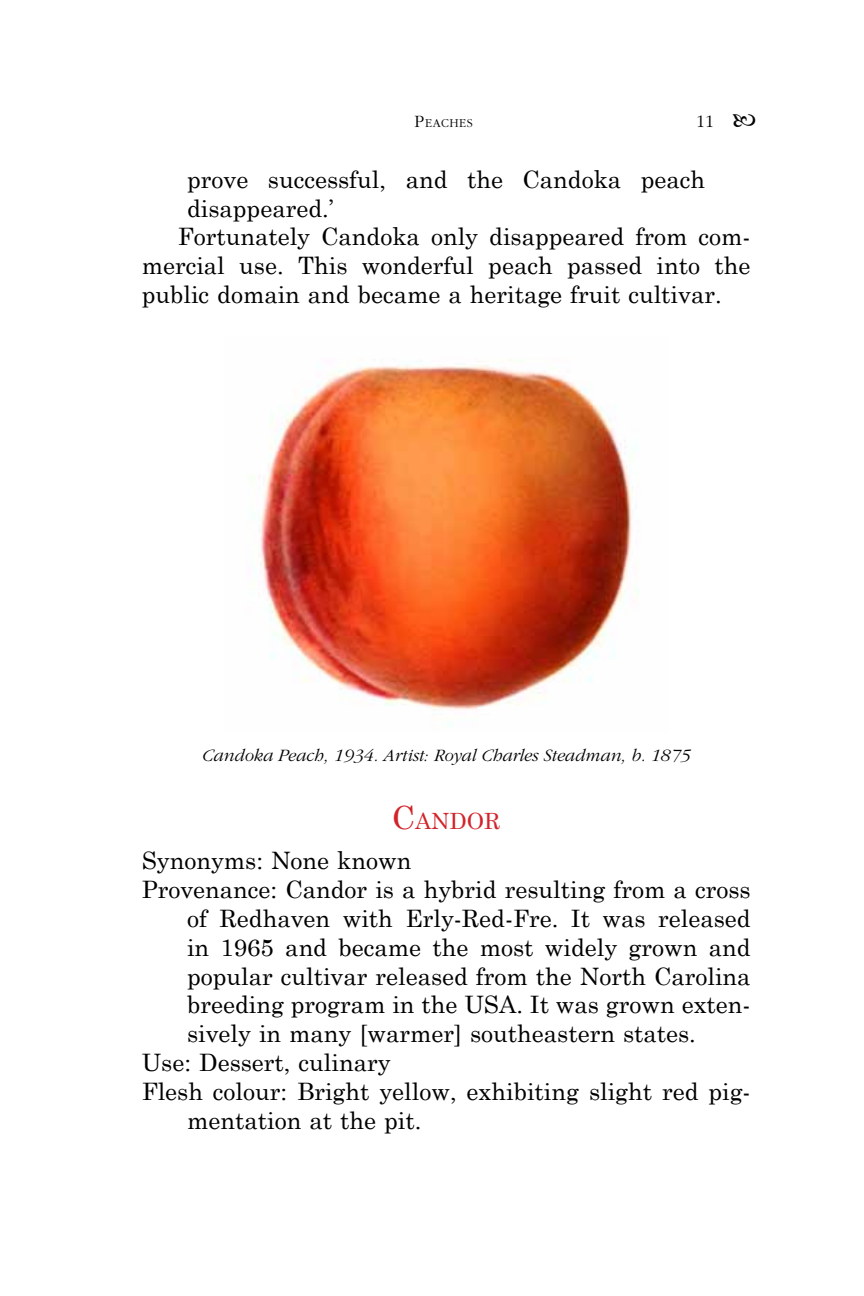
<style>
.page{position:relative;width:864px;height:1296px;background:#fff}
.page>*{position:absolute;margin:0;border:0;box-sizing:border-box;transform-origin:0 0}
.t1{font:24px "Century Schoolbook";color:#000}
.t2{font:22.4px "Century Schoolbook";color:#d2232a}
.t3{font:italic 300 18px "ITC Garamond Std";color:#000}
.t4{font:300 18px "ITC Garamond Std";color:#000}
.t5{font:300 12.6px "ITC Garamond Std";letter-spacing:.045em;color:#000}
.s1{font-size:18px}
.s2{font-size:32px}
</style>
<div class="page">
<img style="left:251px;top:365px;width:387px;height:345px">
<p class="t5" style="left:415px;top:116px;width:60px"><span class="s1">P</span>EACHES</p>
<p class="t4" style="left:696px;top:111px;width:19px">11</p>
<p class="t1" style="left:187px;top:159px;width:520px">prove successful, and the Candoka peach</p>
<p class="t1" style="left:187px;top:188px;width:148px">disappeared.’</p>
<p class="t1" style="left:178px;top:217px;width:574px">Fortunately Candoka only disappeared from com-</p>
<p class="t1" style="left:142px;top:245px;width:610px">mercial use. This wonderful peach passed into the</p>
<p class="t1" style="left:142px;top:274px;width:582px">public domain and became a heritage fruit cultivar.</p>
<p class="t3" style="left:202px;top:745px;width:490px">Candoka Peach, 1934. Artist: Royal Charles Steadman, b. 1875</p>
<p class="t2" style="left:392px;top:802px;width:109px"><span class="s2">C</span>ANDOR</p>
<p class="t1" style="left:142px;top:841px;width:271px">Synonyms: None known</p>
<p class="t1" style="left:142px;top:869px;width:610px">Provenance: Candor is a hybrid resulting from a cross</p>
<p class="t1" style="left:187px;top:898px;width:565px">of Redhaven with Erly-Red-Fre. It was released</p>
<p class="t1" style="left:187px;top:927px;width:565px">in 1965 and became the most widely grown and</p>
<p class="t1" style="left:187px;top:956px;width:565px">popular cultivar released from the North Carolina</p>
<p class="t1" style="left:187px;top:985px;width:296px">breeding program in the USA</p>
<p class="t1" style="left:516px;top:985px;width:236px">. It was grown exten-</p>
<p class="t1" style="left:187px;top:1013px;width:510px">sively in many [warmer] southeastern states.</p>
<p class="t1" style="left:142px;top:1042px;width:250px">Use: Dessert, culinary</p>
<p class="t1" style="left:142px;top:1071px;width:610px">Flesh colour: Bright yellow, exhibiting slight red pig-</p>
<p class="t1" style="left:187px;top:1100px;width:236px">mentation at the pit.</p>
</div>
